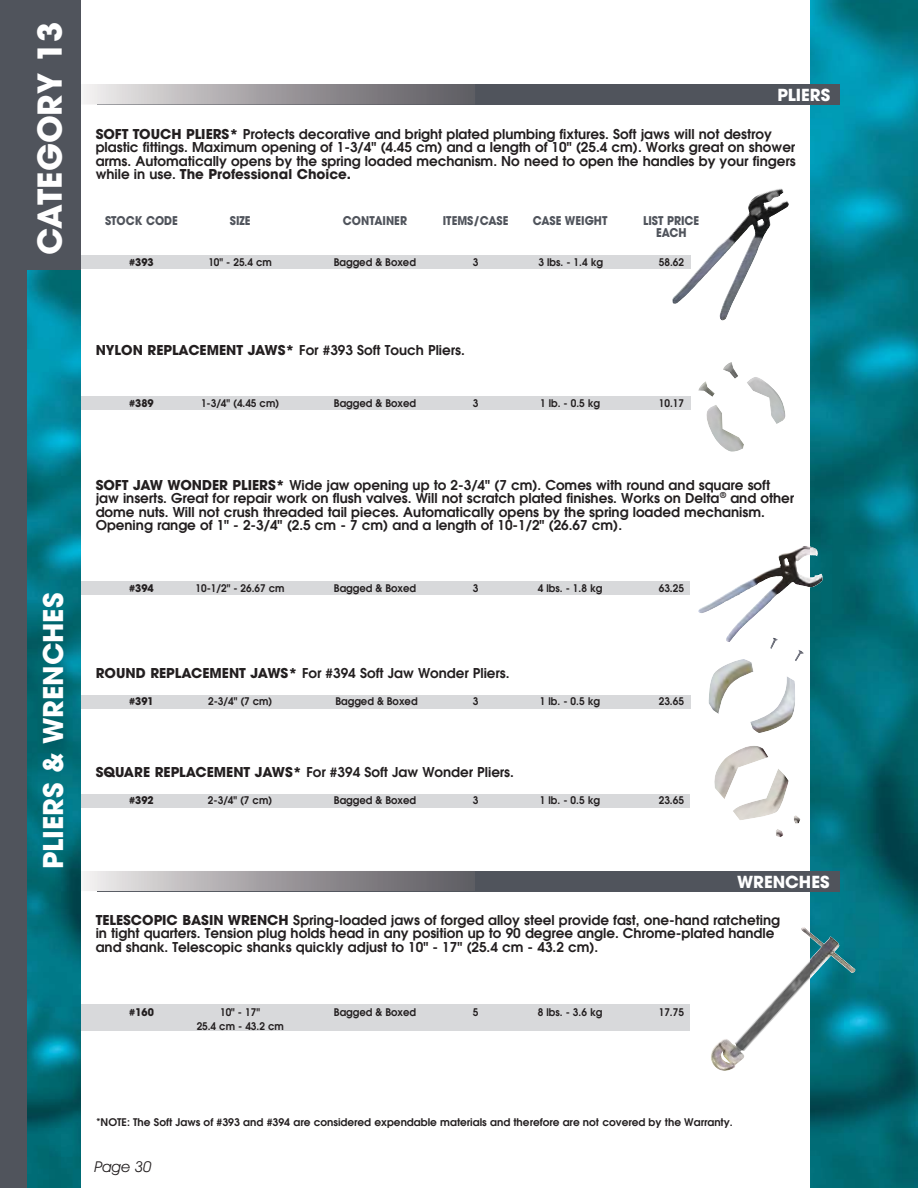
<style>
.page{position:relative;width:918px;height:1188px;background:#fff}
.page>*{position:absolute;margin:0;border:0;box-sizing:border-box;transform-origin:0 0}
.t1{font:700 32.7px "Avant Garde";color:#fff}
.t2{font:700 27px "Avant Garde";color:#fff}
.t3{font:700 16.5px "Avant Garde";color:#fff}
.t4{font:italic 15px "Avant Garde IT Cby BT";color:#231f20}
.t5{font:13.5px/13.5px "Avant Garde Demi";color:#231f20}
.t6{font:700 13.5px "Avant Garde";color:#231f20}
.t7{font:700 12px/12px "Avant Garde";color:#50545c;text-align:center;scale:.9 1}
.t8{font:10.5px "Avant Garde Demi";color:#231f20;scale:.95 1}
.t9{font:10.5px "Avant Garde Demi";color:#231f20}
.t10{font:700 10.5px "Avant Garde";color:#231f20;scale:.95 1}
.s1{font-family:"Avant Garde";font-weight:700}
.s2{font-family:"Avant Garde Demi";font-weight:400}
</style>
<div class="page">
<div style="left:78px;top:255px;width:612px;height:13px;background:#d8d9db"></div>
<img style="left:810px;top:0;width:108px;height:1188px">
<div style="left:97px;top:84px;width:743px;height:21px;background:#50545c"></div>
<div style="left:74px;top:84px;width:401px;height:21px;background:linear-gradient(to right,#efeceb,#57545b)"></div>
<div style="left:0;top:0;width:81px;height:1188px;background:#50545c"></div>
<div style="left:80px;top:1004px;width:610px;height:27px;background:#d8d9db"></div>
<div style="left:79px;top:794px;width:611px;height:13px;background:#d8d9db"></div>
<div style="left:79px;top:695px;width:611px;height:13px;background:#d8d9db"></div>
<div style="left:78px;top:582px;width:612px;height:13px;background:#d8d9db"></div>
<div style="left:80px;top:396px;width:610px;height:14px;background:#d8d9db"></div>
<img style="left:749px;top:225px;width:6px;height:44px">
<img style="left:726px;top:576px;width:55px;height:36px">
<img style="left:714px;top:746px;width:87px;height:91px">
<img style="left:708px;top:638px;width:96px;height:95px">
<img style="left:698px;top:362px;width:40px;height:29px">
<img style="left:705px;top:377px;width:81px;height:75px">
<img style="left:711px;top:927px;width:99px;height:144px">
<img style="left:810px;top:932px;width:46px;height:47px">
<div style="left:97px;top:871px;width:743px;height:20px;background:#50545c"></div>
<div style="left:81px;top:871px;width:394px;height:20px;background:linear-gradient(to right,#ece9e9,#58555b)"></div>
<img style="left:27px;top:270px;width:54px;height:918px">
<h1 class="t1" style="left:38px;top:255px;width:235px;rotate:-90deg">CATEGORY 13</h1>
<h2 class="t2" style="left:43px;top:869px;width:277px;rotate:-90deg">PLIERS &amp; WRENCHES</h2>
<p class="t3" style="left:777px;top:89px;width:54px">PLIERS</p>
<p class="t5" style="left:96px;top:128px;width:701px"><span class="s1">SOFT TOUCH PLIERS*</span> Protects decorative and bright plated plumbing fixtures. Soft jaws will not destroy plastic fittings. Maximum opening of 1-3/4" (4.45 cm) and a length of 10" (25.4 cm). Works great on shower arms. Automatically opens by the spring loaded mechanism. No need to open the handles by your fingers</p>
<p class="t6" style="left:96px;top:169px;width:257px"><span class="s2">while in use.</span> The Professional Choice.</p>
<p class="t7" style="left:105px;top:216px;width:82px">STOCK CODE</p>
<p class="t7" style="left:230px;top:216px;width:25px">SIZE</p>
<p class="t7" style="left:343px;top:216px;width:73px">CONTAINER</p>
<p class="t7" style="left:443px;top:216px;width:74px">ITEMS/CASE</p>
<p class="t7" style="left:533px;top:216px;width:84px">CASE WEIGHT</p>
<p class="t7" style="left:643px;top:216px;width:64px">LIST PRICE<br>EACH</p>
<p class="t10" style="left:129px;top:258px;width:27px">#393</p>
<p class="t8" style="left:208px;top:258px;width:68px">10" - 25.4 cm</p>
<p class="t8" style="left:334px;top:258px;width:88px">Bagged &amp; Boxed</p>
<p class="t8" style="left:473px;top:258px;width:7px">3</p>
<p class="t8" style="left:538px;top:258px;width:69px">3 lbs. - 1.4 kg</p>
<p class="t8" style="left:659px;top:258px;width:28px">58.62</p>
<p class="t5" style="left:96px;top:345px;width:371px"><span class="s1">NYLON REPLACEMENT JAWS*</span> For #393 Soft Touch Pliers.</p>
<p class="t10" style="left:129px;top:399px;width:27px">#389</p>
<p class="t8" style="left:201px;top:399px;width:84px">1-3/4" (4.45 cm)</p>
<p class="t8" style="left:334px;top:399px;width:88px">Bagged &amp; Boxed</p>
<p class="t8" style="left:473px;top:399px;width:7px">3</p>
<p class="t8" style="left:540px;top:399px;width:65px">1 lb. - 0.5 kg</p>
<p class="t8" style="left:659px;top:399px;width:28px">10.17</p>
<p class="t5" style="left:96px;top:480px;width:700px"><span class="s1">SOFT JAW WONDER PLIERS*</span> Wide jaw opening up to 2-3/4" (7 cm). Comes with round and square soft jaw inserts. Great for repair work on flush valves. Will not scratch plated finishes. Works on Delta<sup>®</sup> and other dome nuts. Will not crush threaded tail pieces. Automatically opens by the spring loaded mechanism.<br>Opening range of 1" - 2-3/4" (2.5 cm - 7 cm) and a length of 10-1/2" (26.67 cm).</p>
<p class="t10" style="left:129px;top:584px;width:27px">#394</p>
<p class="t8" style="left:196px;top:584px;width:95px">10-1/2" - 26.67 cm</p>
<p class="t8" style="left:334px;top:584px;width:88px">Bagged &amp; Boxed</p>
<p class="t8" style="left:473px;top:584px;width:7px">3</p>
<p class="t8" style="left:538px;top:584px;width:69px">4 lbs. - 1.8 kg</p>
<p class="t8" style="left:659px;top:584px;width:28px">63.25</p>
<p class="t5" style="left:96px;top:668px;width:415px"><span class="s1">ROUND REPLACEMENT JAWS*</span> For #394 Soft Jaw Wonder Pliers.</p>
<p class="t10" style="left:129px;top:698px;width:27px">#391</p>
<p class="t8" style="left:208px;top:698px;width:69px">2-3/4" (7 cm)</p>
<p class="t8" style="left:335px;top:698px;width:88px">Bagged &amp; Boxed</p>
<p class="t8" style="left:473px;top:698px;width:7px">3</p>
<p class="t8" style="left:540px;top:698px;width:65px">1 lb. - 0.5 kg</p>
<p class="t8" style="left:659px;top:698px;width:28px">23.65</p>
<p class="t5" style="left:96px;top:766px;width:420px"><span class="s1">SQUARE REPLACEMENT JAWS*</span> For #394 Soft Jaw Wonder Pliers.</p>
<p class="t10" style="left:129px;top:796px;width:27px">#392</p>
<p class="t8" style="left:208px;top:796px;width:69px">2-3/4" (7 cm)</p>
<p class="t8" style="left:334px;top:796px;width:88px">Bagged &amp; Boxed</p>
<p class="t8" style="left:473px;top:796px;width:7px">3</p>
<p class="t8" style="left:540px;top:796px;width:65px">1 lb. - 0.5 kg</p>
<p class="t8" style="left:659px;top:796px;width:28px">23.65</p>
<p class="t3" style="left:737px;top:875px;width:94px">WRENCHES</p>
<p class="t5" style="left:96px;top:914px;width:686px"><span class="s1">TELESCOPIC BASIN WRENCH</span> Spring-loaded jaws of forged alloy steel provide fast, one-hand ratcheting in tight quarters. Tension plug holds head in any position up to 90 degree angle. Chrome-plated handle and shank. Telescopic shanks quickly adjust to 10" - 17" (25.4 cm - 43.2 cm).</p>
<p class="t10" style="left:129px;top:1008px;width:27px">#160</p>
<p class="t8" style="left:220px;top:1008px;width:43px">10" - 17"</p>
<p class="t8" style="left:334px;top:1008px;width:88px">Bagged &amp; Boxed</p>
<p class="t8" style="left:473px;top:1008px;width:7px">5</p>
<p class="t8" style="left:538px;top:1008px;width:69px">8 lbs. - 3.6 kg</p>
<p class="t8" style="left:659px;top:1008px;width:28px">17.75</p>
<p class="t8" style="left:197px;top:1022px;width:93px">25.4 cm - 43.2 cm</p>
<p class="t9" style="left:96px;top:1118px;width:638px">*NOTE: The Soft Jaws of #393 and #394 are considered expendable materials and therefore are not covered by the Warranty.</p>
<p class="t4" style="left:95px;top:1162px;width:59px">Page 30</p>
</div>
